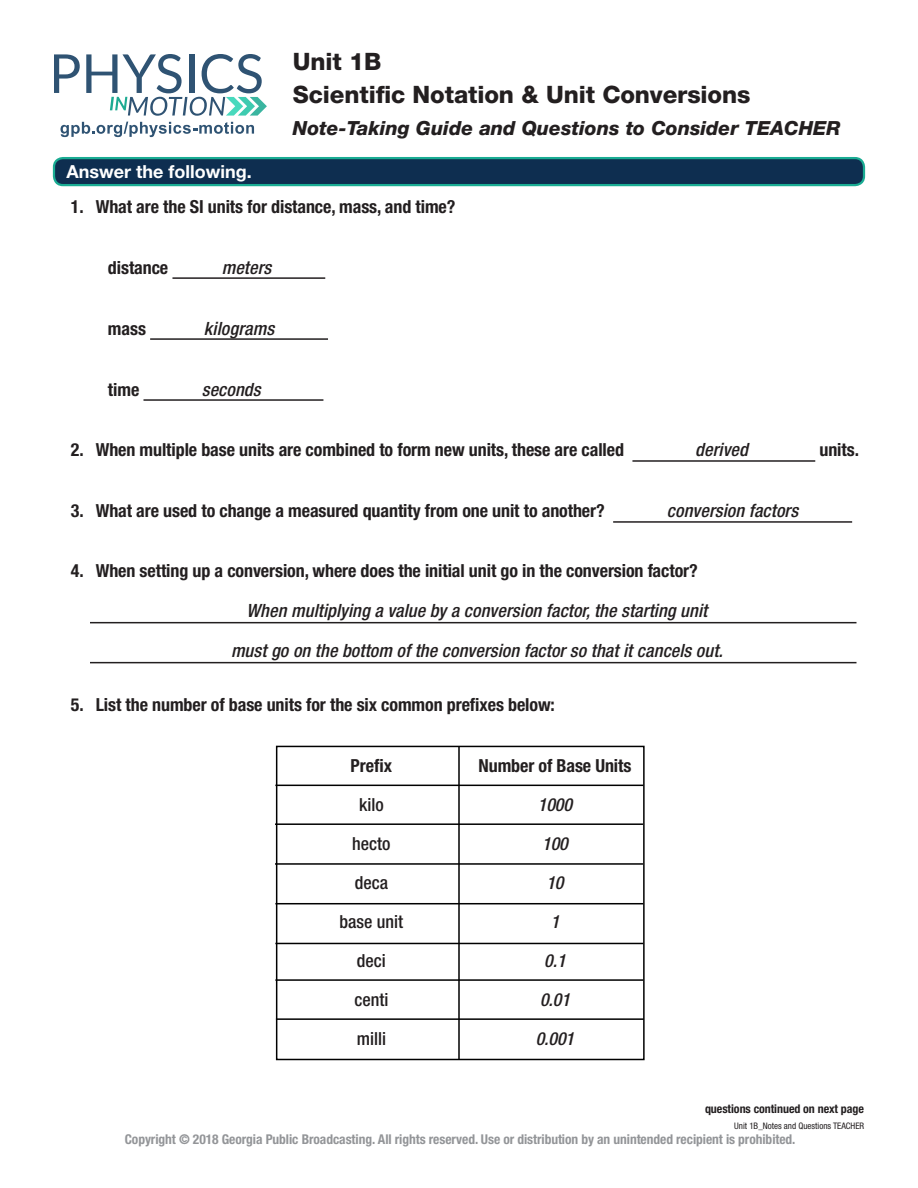
<style>
.page{position:relative;width:918px;height:1188px;background:#fff}
.page>*{position:absolute;margin:0;border:0;box-sizing:border-box;transform-origin:0 0}
.t1{font:800 24px/33.5px "Helvetica Neue LT Std";letter-spacing:-.005em;color:#231f20}
.t2{font:italic 800 19.5px "Helvetica Neue LT Std";color:#231f20}
.answer_style{font:italic 500 condensed 18.3px "Helvetica Neue LT Std";letter-spacing:.005em;color:#231f20}
.question_style{font:italic 500 condensed 18.3px "Helvetica Neue LT Std";letter-spacing:.005em;color:#231f20}
.question_longer_styl{font:italic 500 condensed 18.3px "Helvetica Neue LT Std";letter-spacing:.005em;color:#231f20}
.question_longer_styl-2{font:700 condensed 18px "Helvetica Neue LT Std";letter-spacing:-.005em;color:#231f20}
.question_style-2{font:700 condensed 18px "Helvetica Neue LT Std";letter-spacing:-.005em;color:#231f20}
.question_longer_styl-3{font:500 condensed 18px "Helvetica Neue LT Std";color:#231f20}
.question_longer_styl-4{font:italic 500 condensed 18px "Helvetica Neue LT Std";letter-spacing:-.005em;color:#231f20}
.Fillable_Blanks{font:700 18px "Helvetica Neue LT Std";color:#fff}
.t3{font:700 condensed 13.5px "Helvetica Neue LT Std";letter-spacing:-.005em;color:#939598}
.t4{font:700 condensed 12px "Helvetica Neue LT Std";letter-spacing:-.005em;color:#231f20}
.t5{font:condensed 9px "Helvetica Neue LT Std";color:#231f20}
</style>
<div class="page">
<svg style="left:54px;top:54px;width:26px;height:39px"></svg>
<svg style="left:86px;top:54px;width:181px;height:62px"></svg>
<svg style="left:61px;top:122px;width:193px;height:15px"></svg>
<div style="left:54px;top:158px;width:810px;height:27px;background:#0e2e50;border-radius:9px"></div>
<div style="left:53px;top:157px;width:812px;height:29px;border:2px solid #1aac93;border-radius:9px"></div>
<hr style="left:172px;top:277px;width:153px;height:2px;background:#231f20">
<hr style="left:150px;top:338px;width:178px;height:2px;background:#231f20">
<hr style="left:143px;top:399px;width:180px;height:2px;background:#231f20">
<hr style="left:632px;top:460px;width:183px;height:2px;background:#231f20">
<hr style="left:613px;top:521px;width:239px;height:2px;background:#231f20">
<hr style="left:90px;top:622px;width:766px;height:1px;background:#231f20">
<hr style="left:90px;top:662px;width:766px;height:1px;background:#231f20">
<div style="left:276px;top:746px;width:369px;height:314px;border:2px solid #000"></div>
<hr style="left:458px;top:746px;width:2px;height:314px;background:#000">
<hr style="left:275px;top:785px;width:368px;height:1px;background:#000">
<hr style="left:275px;top:823px;width:368px;height:2px;background:#000">
<hr style="left:275px;top:863px;width:368px;height:2px;background:#000">
<hr style="left:275px;top:903px;width:368px;height:1px;background:#000">
<hr style="left:275px;top:943px;width:368px;height:1px;background:#000">
<hr style="left:275px;top:979px;width:368px;height:2px;background:#000">
<hr style="left:276px;top:1018px;width:368px;height:2px;background:#000">
<h1 class="t1" style="left:293px;top:44px;width:459px">Unit 1B<br>Scientific Notation &amp; Unit Conversions</h1>
<p class="t2" style="left:293px;top:116px;width:549px">Note-Taking Guide and Questions to Consider TEACHER</p>
<p class="Fillable_Blanks" style="left:67px;top:160px;width:187px">Answer the following.</p>
<p class="question_longer_styl-2" style="left:71px;top:195px;width:386px">1. What are the SI units for distance, mass, and time?</p>
<p class="question_longer_styl-2" style="left:108px;top:256px;width:62px">distance</p>
<p class="question_longer_styl" style="left:222px;top:256px;width:51px">meters</p>
<p class="question_longer_styl-2" style="left:108px;top:317px;width:40px">mass</p>
<p class="question_longer_styl" style="left:204px;top:317px;width:72px">kilograms</p>
<p class="question_longer_styl-2" style="left:108px;top:378px;width:33px">time</p>
<p class="question_longer_styl" style="left:202px;top:378px;width:60px">seconds</p>
<p class="question_style-2" style="left:71px;top:439px;width:555px">2. When multiple base units are combined to form new units, these are called</p>
<p class="question_style" style="left:695px;top:439px;width:54px">derived</p>
<p class="question_style-2" style="left:820px;top:439px;width:41px">units.</p>
<p class="question_style-2" style="left:71px;top:500px;width:535px">3. What are used to change a measured quantity from one unit to another?</p>
<p class="question_style" style="left:667px;top:500px;width:133px">conversion factors</p>
<p class="question_longer_styl-2" style="left:71px;top:560px;width:628px">4. When setting up a conversion, where does the initial unit go in the conversion factor?</p>
<p class="answer_style" style="left:247px;top:600px;width:462px">When multiplying a value by a conversion factor, the starting unit</p>
<p class="answer_style" style="left:231px;top:640px;width:493px">must go on the bottom of the conversion factor so that it cancels out.</p>
<p class="question_longer_styl-2" style="left:71px;top:694px;width:486px">5. List the number of base units for the six common prefixes below:</p>
<p class="question_longer_styl-2" style="left:351px;top:755px;width:43px">Prefix</p>
<p class="question_longer_styl-3" style="left:359px;top:794px;width:26px">kilo</p>
<p class="question_longer_styl-3" style="left:352px;top:833px;width:40px">hecto</p>
<p class="question_longer_styl-3" style="left:355px;top:872px;width:35px">deca</p>
<p class="question_longer_styl-3" style="left:340px;top:911px;width:65px">base unit</p>
<p class="question_longer_styl-3" style="left:357px;top:950px;width:30px">deci</p>
<p class="question_longer_styl-3" style="left:354px;top:989px;width:35px">centi</p>
<p class="question_longer_styl-3" style="left:357px;top:1028px;width:31px">milli</p>
<p class="question_longer_styl-2" style="left:479px;top:755px;width:154px">Number of Base Units</p>
<p class="question_longer_styl-4" style="left:538px;top:794px;width:36px">1000</p>
<p class="question_longer_styl-4" style="left:542px;top:833px;width:27px">100</p>
<p class="question_longer_styl-4" style="left:546px;top:872px;width:19px">10</p>
<p class="question_longer_styl-4" style="left:551px;top:911px;width:10px">1</p>
<p class="question_longer_styl-4" style="left:544px;top:950px;width:23px">0.1</p>
<p class="question_longer_styl-4" style="left:540px;top:989px;width:31px">0.01</p>
<p class="question_longer_styl-4" style="left:536px;top:1028px;width:40px">0.001</p>
<p class="t4" style="left:705px;top:1102px;width:160px">questions continued on next page</p>
<p class="t5" style="left:734px;top:1121px;width:132px">Unit 1B_Notes and Questions TEACHER</p>
<p class="t3" style="left:125px;top:1131px;width:672px">Copyright © 2018 Georgia Public Broadcasting. All rights reserved. Use or distribution by an unintended recipient is prohibited.</p>
</div>
